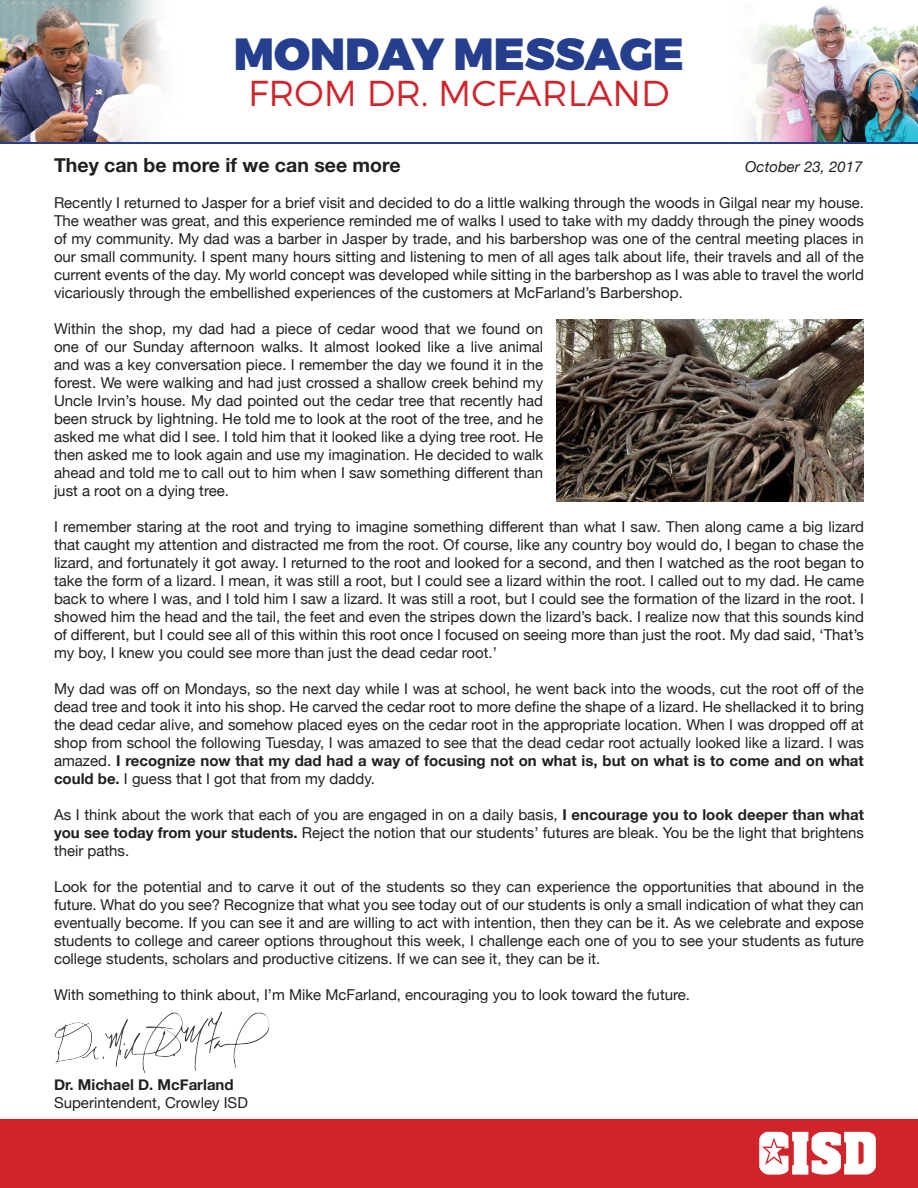
<style>
.page{position:relative;width:918px;height:1188px;background:#fff}
.page>*{position:absolute;margin:0;border:0;box-sizing:border-box;transform-origin:0 0}
.t1{font:900 45px "Montserrat";color:#253f8e}
.t2{font:300 36px "Montserrat";color:#d1232a}
.t3{font:700 19.5px "Helvetica Neue";color:#231f20}
.t4{font:15px/18px "Helvetica Neue";color:#231f20;text-align:justify}
.t5{font:700 15px "Helvetica Neue";color:#231f20}
.t6{font:italic 15px "Helvetica Neue";color:#231f20}
.s1{font-weight:700}
</style>
<div class="page">
<img style="left:54px;top:1011px;width:216px;height:63px">
<div style="left:0;top:1119px;width:918px;height:69px;background:#d1232a"></div>
<svg style="left:759px;top:1132px;width:117px;height:43px"></svg>
<img style="left:747px;top:5px;width:171px;height:137px">
<img style="left:0;top:0;width:163px;height:142px">
<hr style="left:0;top:142px;width:918px;height:2px;background:#253f8e">
<img style="left:557px;top:320px;width:307px;height:182px">
<p class="t1" style="left:234px;top:25px;width:452px">MONDAY MESSAGE</p>
<p class="t2" style="left:248px;top:71px;width:423px">FROM DR. MCFARLAND</p>
<p class="t3" style="left:54px;top:150px;width:348px">They can be more if we can see more</p>
<p class="t6" style="left:745px;top:156px;width:119px">October 23, 2017</p>
<p class="t4" style="left:54px;top:195px;width:812px">Recently I returned to Jasper for a brief visit and decided to do a little walking through the woods in Gilgal near my house.<br>The weather was great, and this experience reminded me of walks I used to take with my daddy through the piney woods of my community. My dad was a barber in Jasper by trade, and his barbershop was one of the central meeting places in our small community. I spent many hours sitting and listening to men of all ages talk about life, their travels and all of the current events of the day. My world concept was developed while sitting in the barbershop as I was able to travel the world vicariously through the embellished experiences of the customers at McFarland’s Barbershop.</p>
<p class="t4" style="left:54px;top:321px;width:491px">Within the shop, my dad had a piece of cedar wood that we found on one of our Sunday afternoon walks. It almost looked like a live animal and was a key conversation piece. I remember the day we found it in the forest. We were walking and had just crossed a shallow creek behind my Uncle Irvin’s house. My dad pointed out the cedar tree that recently had been struck by lightning. He told me to look at the root of the tree, and he asked me what did I see. I told him that it looked like a dying tree root. He then asked me to look again and use my imagination. He decided to walk ahead and told me to call out to him when I saw something different than just a root on a dying tree.</p>
<p class="t4" style="left:54px;top:519px;width:812px">I remember staring at the root and trying to imagine something different than what I saw. Then along came a big lizard that caught my attention and distracted me from the root. Of course, like any country boy would do, I began to chase the lizard, and fortunately it got away. I returned to the root and looked for a second, and then I watched as the root began to take the form of a lizard. I mean, it was still a root, but I could see a lizard within the root. I called out to my dad. He came back to where I was, and I told him I saw a lizard. It was still a root, but I could see the formation of the lizard in the root. I showed him the head and the tail, the feet and even the stripes down the lizard’s back. I realize now that this sounds kind of different, but I could see all of this within this root once I focused on seeing more than just the root. My dad said, ‘That’s my boy, I knew you could see more than just the dead cedar root.’</p>
<p class="t4" style="left:54px;top:681px;width:812px">My dad was off on Mondays, so the next day while I was at school, he went back into the woods, cut the root off of the dead tree and took it into his shop. He carved the cedar root to more define the shape of a lizard. He shellacked it to bring the dead cedar alive, and somehow placed eyes on the cedar root in the appropriate location. When I was dropped off at shop from school the following Tuesday, I was amazed to see that the dead cedar root actually looked like a lizard. I was amazed. <span class="s1">I recognize now that my dad had a way of focusing not on what is, but on what is to come and on what could be.</span> I guess that I got that from my daddy.</p>
<p class="t4" style="left:54px;top:807px;width:812px">As I think about the work that each of you are engaged in on a daily basis, <span class="s1">I encourage you to look deeper than what you see today from your students.</span> Reject the notion that our students’ futures are bleak. You be the light that brightens their paths.</p>
<p class="t4" style="left:54px;top:879px;width:811px">Look for the potential and to carve it out of the students so they can experience the opportunities that abound in the future. What do you see? Recognize that what you see today out of our students is only a small indication of what they can eventually become. If you can see it and are willing to act with intention, then they can be it. As we celebrate and expose students to college and career options throughout this week, I challenge each one of you to see your students as future college students, scholars and productive citizens. If we can see it, they can be it.</p>
<p class="t4" style="left:54px;top:987px;width:638px">With something to think about, I’m Mike McFarland, encouraging you to look toward the future.</p>
<p class="t5" style="left:54px;top:1073px;width:181px">Dr. Michael D. McFarland</p>
<p class="t4" style="left:54px;top:1095px;width:195px">Superintendent, Crowley ISD</p>
</div>
